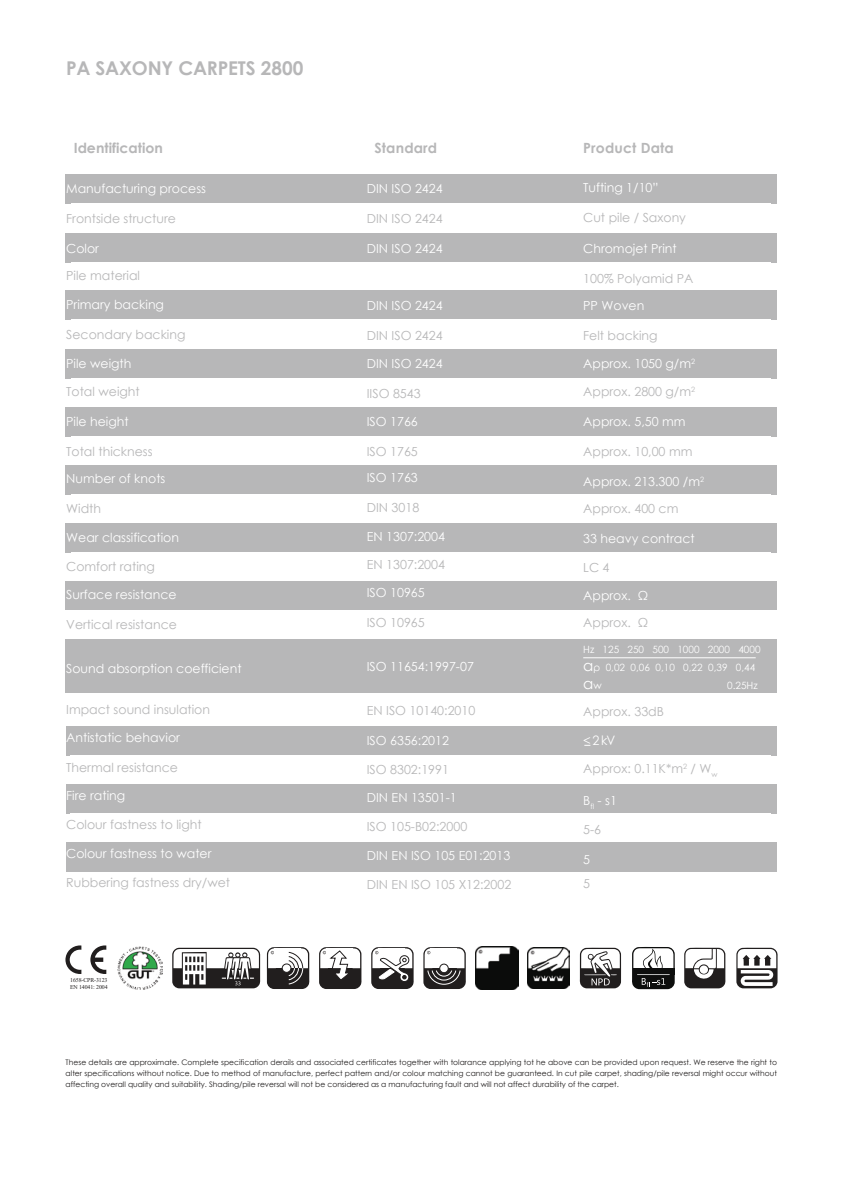
<style>
.page{position:relative;width:842px;height:1191px;background:#fff}
.page>*{position:absolute;margin:0;border:0;box-sizing:border-box;transform-origin:0 0}
.t1{font:700 19px "Century Gothic";letter-spacing:-.01em;color:#b7b7b8}
.t2{font:15px "Century Gothic";color:#fff}
.t3{font:700 14.1px "Century Gothic";letter-spacing:.01em;color:#b7b7b8}
.t4{font:13px "Century Gothic";color:#fff}
.t5{font:12.5px/27px "Century Gothic";color:#fff}
.t6{font:12.5px "Century Gothic";color:#b7b7b8}
.t7{font:10px/18px "Century Gothic";color:#fff}
.t8{font:7.6px/11px "Century Gothic";color:#211e1e;text-align:justify}
.t9{font:5.9px/6.7px "Times New Roman";letter-spacing:-.02em;color:#211e1e}
.s1{color:#b7b7b8}
.s2{font-size:15px}
.s3{font-size:10px}
</style>
<div class="page">
<div style="left:66px;top:175px;width:711px;height:29px;background:#b7b7b8"></div>
<div style="left:66px;top:233px;width:711px;height:29px;background:#b7b7b8"></div>
<div style="left:66px;top:291px;width:711px;height:29px;background:#b7b7b8"></div>
<div style="left:66px;top:349px;width:711px;height:29px;background:#b7b7b8"></div>
<div style="left:66px;top:407px;width:711px;height:29px;background:#b7b7b8"></div>
<div style="left:66px;top:466px;width:711px;height:29px;background:#b7b7b8"></div>
<div style="left:66px;top:523px;width:711px;height:29px;background:#b7b7b8"></div>
<div style="left:66px;top:581px;width:711px;height:29px;background:#b7b7b8"></div>
<div style="left:66px;top:639px;width:711px;height:54px;background:#b7b7b8"></div>
<div style="left:67px;top:727px;width:710px;height:29px;background:#b7b7b8"></div>
<div style="left:71px;top:755px;width:700px;height:29px;background:#fff"></div>
<div style="left:67px;top:784px;width:710px;height:29px;background:#b7b7b8"></div>
<div style="left:67px;top:842px;width:710px;height:29px;background:#b7b7b8"></div>
<svg style="left:684px;top:947px;width:41px;height:41px"></svg>
<svg style="left:736px;top:947px;width:42px;height:41px"></svg>
<svg style="left:172px;top:947px;width:88px;height:41px"></svg>
<svg style="left:580px;top:947px;width:41px;height:41px"></svg>
<img style="left:476px;top:947px;width:42px;height:42px">
<img style="left:528px;top:947px;width:41px;height:41px">
<svg style="left:65px;top:945px;width:16px;height:29px"></svg>
<svg style="left:90px;top:945px;width:16px;height:29px"></svg>
<svg style="left:371px;top:947px;width:43px;height:42px"></svg>
<svg style="left:267px;top:947px;width:42px;height:42px"></svg>
<svg style="left:423px;top:947px;width:43px;height:42px"></svg>
<svg style="left:319px;top:947px;width:43px;height:42px"></svg>
<svg style="left:632px;top:946px;width:43px;height:43px"></svg>
<img style="left:118px;top:946px;width:45px;height:44px">
<hr style="left:583px;top:657px;width:173px;height:1px;background:#fff">
<h1 class="t1" style="left:66px;top:54px;width:239px">PA SAXONY CARPETS 2800</h1>
<h3 class="t3" style="left:74px;top:138px;width:91px">Identification</h3>
<h3 class="t3" style="left:374px;top:138px;width:64px">Standard</h3>
<h3 class="t3" style="left:583px;top:138px;width:92px">Product Data</h3>
<h3 class="t5" style="left:66px;top:175px;width:141px">Manufacturing process</h3>
<h3 class="t6" style="left:66px;top:210px;width:111px">Frontside structure</h3>
<h3 class="t5" style="left:66px;top:235px;width:34px">Color</h3>
<h3 class="t6" style="left:66px;top:267px;width:75px">Pile material</h3>
<h3 class="t5" style="left:66px;top:291px;width:99px">Primary backing</h3>
<h3 class="t6" style="left:66px;top:326px;width:121px">Secondary backing</h3>
<h3 class="t5" style="left:66px;top:350px;width:67px">Pile weigth</h3>
<h3 class="t6" style="left:66px;top:383px;width:75px">Total weight</h3>
<h3 class="t5" style="left:66px;top:408px;width:64px">Pile height</h3>
<h3 class="t6" style="left:66px;top:443px;width:88px">Total thickness</h3>
<h3 class="t5" style="left:66px;top:465px;width:101px">Number of knots</h3>
<h3 class="t6" style="left:66px;top:500px;width:36px">Width</h3>
<h3 class="t5" style="left:66px;top:524px;width:114px">Wear classification</h3>
<h3 class="t6" style="left:66px;top:558px;width:90px">Comfort rating</h3>
<h3 class="t5" style="left:66px;top:581px;width:112px">Surface resistance</h3>
<h3 class="t6" style="left:66px;top:616px;width:112px">Vertical resistance</h3>
<h3 class="t5" style="left:66px;top:655px;width:177px">Sound absorption coefficient</h3>
<h3 class="t6" style="left:66px;top:701px;width:145px">Impact sound insulation</h3>
<h3 class="t5" style="left:66px;top:724px;width:115px">Antistatic behavior</h3>
<h3 class="t6" style="left:66px;top:759px;width:113px">Thermal resistance</h3>
<h3 class="t5" style="left:66px;top:782px;width:60px">Fire rating</h3>
<h3 class="t6" style="left:66px;top:816px;width:137px">Colour fastness to light</h3>
<h3 class="t5" style="left:66px;top:840px;width:147px">Colour fastness to water</h3>
<h3 class="t6" style="left:66px;top:874px;width:165px">Rubbering fastness dry/wet</h3>
<h3 class="t5" style="left:583px;top:174px;width:77px">Tufting 1/10”</h3>
<h3 class="t6" style="left:583px;top:209px;width:104px">Cut pile / Saxony</h3>
<h3 class="t5" style="left:583px;top:235px;width:95px">Chromojet Print</h3>
<h3 class="t6" style="left:583px;top:270px;width:112px">100% Polyamid PA</h3>
<h3 class="t5" style="left:583px;top:292px;width:63px">PP Woven</h3>
<h3 class="t6" style="left:583px;top:327px;width:76px">Felt backing</h3>
<h3 class="t5" style="left:583px;top:350px;width:113px">Approx. 1050 g/m<sup>2</sup></h3>
<h3 class="t6" style="left:583px;top:383px;width:113px">Approx. 2800 g/m<sup>2</sup></h3>
<h3 class="t5" style="left:583px;top:408px;width:104px">Approx. 5,50 mm</h3>
<h3 class="t6" style="left:583px;top:443px;width:111px">Approx. 10,00 mm</h3>
<h3 class="t5" style="left:583px;top:468px;width:122px">Approx. 213.300 /m<sup>2<br></sup><span class="s1">Approx. 400 cm</span></h3>
<h3 class="t5" style="left:583px;top:525px;width:113px">33 heavy contract</h3>
<h3 class="t6" style="left:583px;top:559px;width:28px">LC 4</h3>
<h3 class="t5" style="left:583px;top:582px;width:67px">Approx. Ω</h3>
<h3 class="t6" style="left:583px;top:614px;width:67px">Approx. Ω</h3>
<h3 class="t7" style="left:583px;top:640px;width:179px">Hz 125 250 500 1000 2000 4000 <span class="s2">α</span>ρ 0,02 0,06 0,10 0,22 0,39 0,44</h3>
<h2 class="t2" style="left:583px;top:673px;width:20px">α<span class="s3">w</span></h2>
<h3 class="t7" style="left:727px;top:676px;width:32px">0.25Hz</h3>
<h3 class="t6" style="left:583px;top:703px;width:82px">Approx. 33dB</h3>
<h3 class="t4" style="left:583px;top:731px;width:34px">&lt; 2 kV</h3>
<h3 class="t6" style="left:583px;top:760px;width:136px">Approx: 0.11K*m<sup>2</sup> / W<sub>w</sub></h3>
<h3 class="t5" style="left:583px;top:787px;width:35px">B<sub>fl</sub> - s1</h3>
<h3 class="t6" style="left:583px;top:821px;width:19px">5-6</h3>
<h3 class="t5" style="left:583px;top:846px;width:8px">5</h3>
<h3 class="t6" style="left:583px;top:875px;width:8px">5</h3>
<h3 class="t5" style="left:367px;top:175px;width:77px">DIN ISO 2424</h3>
<h3 class="t6" style="left:367px;top:210px;width:77px">DIN ISO 2424</h3>
<h3 class="t5" style="left:367px;top:235px;width:77px">DIN ISO 2424</h3>
<h3 class="t5" style="left:367px;top:292px;width:77px">DIN ISO 2424</h3>
<h3 class="t6" style="left:367px;top:327px;width:77px">DIN ISO 2424</h3>
<h3 class="t5" style="left:367px;top:350px;width:77px">DIN ISO 2424</h3>
<h3 class="t6" style="left:367px;top:385px;width:55px">IISO 8543</h3>
<h3 class="t5" style="left:367px;top:408px;width:53px">ISO 1766</h3>
<h3 class="t6" style="left:367px;top:443px;width:53px">ISO 1765</h3>
<h3 class="t5" style="left:367px;top:464px;width:53px">ISO 1763</h3>
<h3 class="t6" style="left:367px;top:499px;width:54px">DIN 3018</h3>
<h3 class="t5" style="left:367px;top:523px;width:80px">EN 1307:2004</h3>
<h3 class="t6" style="left:367px;top:556px;width:80px">EN 1307:2004</h3>
<h3 class="t5" style="left:367px;top:579px;width:59px">ISO 10965</h3>
<h3 class="t6" style="left:367px;top:614px;width:59px">ISO 10965</h3>
<h3 class="t5" style="left:367px;top:653px;width:109px">ISO 11654:1997-07</h3>
<h3 class="t6" style="left:367px;top:702px;width:110px">EN ISO 10140:2010</h3>
<h3 class="t5" style="left:367px;top:726px;width:84px">ISO 6356:2012</h3>
<h3 class="t6" style="left:367px;top:760px;width:84px">ISO 8302:1991</h3>
<h3 class="t5" style="left:367px;top:783px;width:91px">DIN EN 13501-1</h3>
<h3 class="t6" style="left:367px;top:817px;width:102px">ISO 105-B02:2000</h3>
<h3 class="t5" style="left:367px;top:841px;width:145px">DIN EN ISO 105 E01:2013</h3>
<h3 class="t6" style="left:367px;top:875px;width:146px">DIN EN ISO 105 X12:2002</h3>
<p class="t9" style="left:70px;top:976px;width:39px">1658-CPR-3123<br>EN 14041: 2004</p>
<p class="t8" style="left:66px;top:1057px;width:713px">These details are approximate. Complete specification derails and associated certificates together with tolarance applying tot he above can be provided upon request. We reserve the right to alter specifications without notice. Due to method of manufacture, perfect pattern and/or colour matching cannot be guaranteed. In cut pile carpet, shading/pile reversal might occur without affecting overall quality and suitability. Shading/pile reversal will not be considered as a manufacturing fault and will not affect durability of the carpet.</p>
</div>
